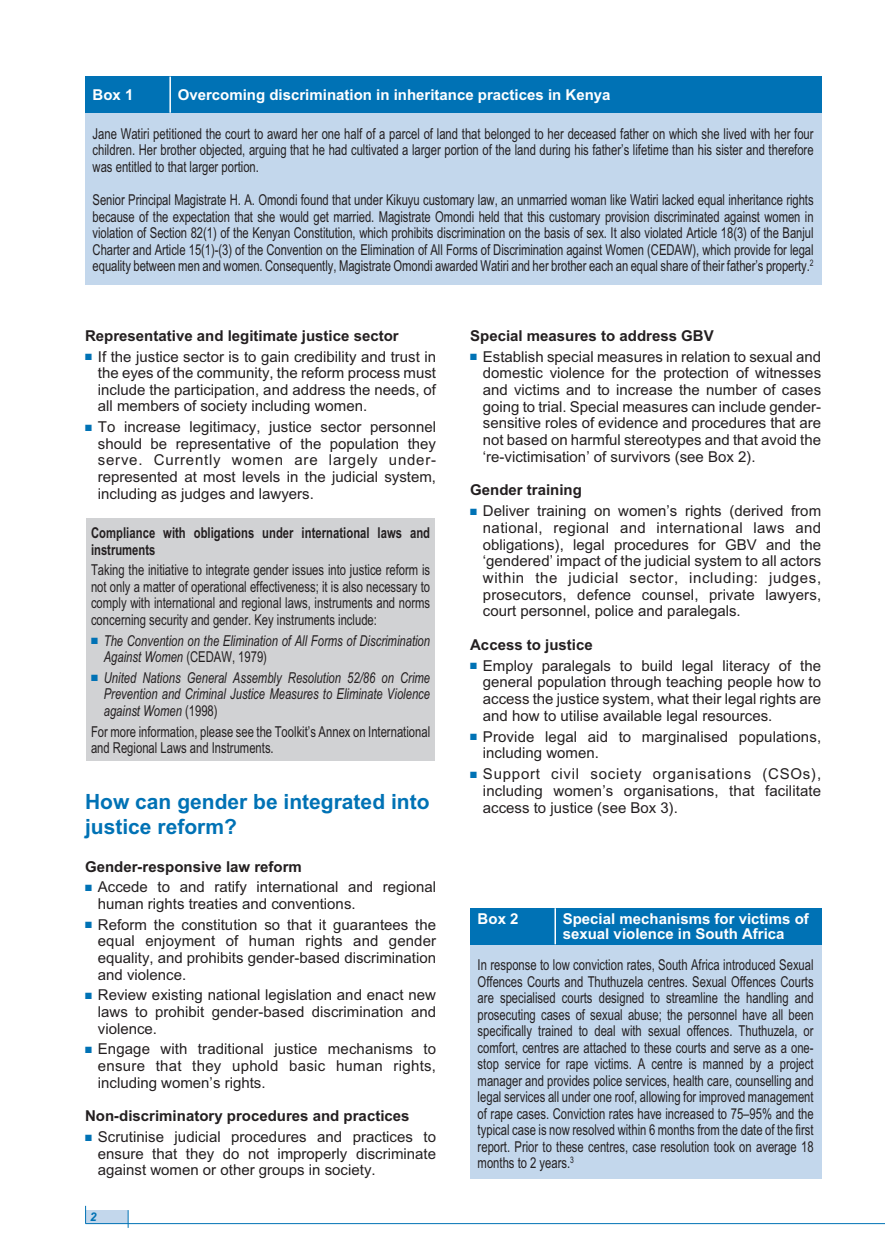
<style>
.page{position:relative;width:885px;height:1255px;background:#fff}
.page>*{position:absolute;margin:0;border:0;box-sizing:border-box;transform-origin:0 0}
.t1{font:700 21px/25.2px "Arial";color:#0072b5}
.t2{font:15px/16.5px "Arial";color:#231f20;text-align:justify;scale:.75 1}
.t3{font:15px/16.6px "Arial";color:#231f20;text-align:justify}
.t4{font:italic 15px/16.5px "Arial";color:#231f20;scale:.75 1}
.t5{font:700 15px "Arial";color:#231f20}
.t6{font:700 15px/15px "Arial";color:#fff}
.t7{font:700 15px/16.5px "Arial";color:#231f20;scale:.75 1}
.t8{font:italic 700 12px "Arial";color:#0072b5}
.s1{color:#0072b5}
.s2{font-style:normal}
</style>
<div class="page">
<div style="left:86px;top:518px;width:348px;height:242px;background:#d1d2d4"></div>
<div style="left:86px;top:1209px;width:42px;height:14px;background:#c3d7ec"></div>
<hr style="left:86px;top:1223px;width:798px;height:1px;background:#0072b5">
<svg style="left:85px;top:1205px;width:1px;height:18px"></svg>
<svg style="left:128px;top:1210px;width:1px;height:17px"></svg>
<div style="left:85px;top:95px;width:736px;height:190px;background:#c3d7ec"></div>
<div style="left:85px;top:77px;width:736px;height:36px;background:#0072b5"></div>
<hr style="left:169px;top:77px;width:2px;height:36px;background:#fff">
<div style="left:470px;top:926px;width:351px;height:252px;background:#c3d7ec"></div>
<div style="left:470px;top:908px;width:351px;height:36px;background:#0072b5"></div>
<hr style="left:554px;top:908px;width:2px;height:36px;background:#fff">
<p class="t6" style="left:93px;top:87px;width:42px">Box 1</p>
<p class="t6" style="left:178px;top:87px;width:434px">Overcoming discrimination in inheritance practices in Kenya</p>
<p class="t2" style="left:93px;top:125px;width:962px">Jane Watiri petitioned the court to award her one half of a parcel of land that belonged to her deceased father on which she lived with her four children. Her brother objected, arguing that he had cultivated a larger portion of the land during his father’s lifetime than his sister and therefore was entitled to that larger portion.</p>
<p class="t2" style="left:93px;top:192px;width:962px">Senior Principal Magistrate H. A. Omondi found that under Kikuyu customary law, an unmarried woman like Watiri lacked equal inheritance rights because of the expectation that she would get married. Magistrate Omondi held that this customary provision discriminated against women in violation of Section 82(1) of the Kenyan Constitution, which prohibits discrimination on the basis of sex. It also violated Article 18(3) of the Banjul Charter and Article 15(1)-(3) of the Convention on the Elimination of All Forms of Discrimination against Women (CEDAW), which provide for legal equality between men and women. Consequently, Magistrate Omondi awarded Watiri and her brother each an equal share of their father’s property.<sup>2</sup></p>
<p class="t5" style="left:85px;top:327px;width:315px">Representative and legitimate justice sector</p>
<p class="t3" style="left:98px;top:348px;width:340px;text-indent:-13px"><span class="s1">■</span> If the justice sector is to gain credibility and trust in the eyes of the community, the reform process must include the participation, and address the needs, of all members of society including women.</p>
<p class="t3" style="left:98px;top:419px;width:340px;text-indent:-13px"><span class="s1">■</span> To increase legitimacy, justice sector personnel should be representative of the population they serve. Currently women are largely under&shy;represented at most levels in the judicial system, including as judges and lawyers.</p>
<p class="t7" style="left:91px;top:524px;width:453px">Compliance with obligations under international laws and instruments</p>
<p class="t2" style="left:91px;top:562px;width:453px">Taking the initiative to integrate gender issues into justice reform is not only a matter of operational effectiveness; it is also necessary to comply with international and regional laws, instruments and norms concerning security and gender. Key instruments include:</p>
<p class="t4" style="left:104px;top:632px;width:436px;text-indent:-13px"><span class="s1">■</span> The Convention on the Elimination of All Forms of Discrimination<br>Against Women <span class="s2">(CEDAW, 1979)</span></p>
<p class="t4" style="left:104px;top:669px;width:436px;text-align:justify;text-indent:-13px"><span class="s1">■</span> United Nations General Assembly Resolution 52/86 on Crime Prevention and Criminal Justice Measures to Eliminate Violence against Women <span class="s2">(1998)</span></p>
<p class="t2" style="left:91px;top:723px;width:453px">For more information, please see the Toolkit’s Annex on International and Regional Laws and Instruments.</p>
<h1 class="t1" style="left:85px;top:788px;width:346px">How can gender be integrated into justice reform?</h1>
<p class="t5" style="left:85px;top:857px;width:218px">Gender-responsive law reform</p>
<p class="t3" style="left:98px;top:879px;width:340px;text-indent:-13px"><span class="s1">■</span> Accede to and ratify international and regional human rights treaties and conventions.</p>
<p class="t3" style="left:98px;top:916px;width:340px;text-indent:-13px"><span class="s1">■</span> Reform the constitution so that it guarantees the equal enjoyment of human rights and gender equality, and prohibits gender-based discrimination and violence.</p>
<p class="t3" style="left:98px;top:987px;width:340px;text-indent:-13px"><span class="s1">■</span> Review existing national legislation and enact new laws to prohibit gender-based discrimination and violence.</p>
<p class="t3" style="left:98px;top:1041px;width:340px;text-indent:-13px"><span class="s1">■</span> Engage with traditional justice mechanisms to ensure that they uphold basic human rights, including women’s rights.</p>
<p class="t5" style="left:85px;top:1107px;width:326px">Non-discriminatory procedures and practices</p>
<p class="t3" style="left:98px;top:1128px;width:340px;text-indent:-13px"><span class="s1">■</span> Scrutinise judicial procedures and practices to ensure that they do not improperly discriminate against women or other groups in society.</p>
<p class="t8" style="left:90px;top:1209px;width:8px">2</p>
<p class="t5" style="left:470px;top:327px;width:245px">Special measures to address GBV</p>
<p class="t3" style="left:483px;top:348px;width:340px;text-indent:-13px"><span class="s1">■</span> Establish special measures in relation to sexual and domestic violence for the protection of witnesses and victims and to increase the number of cases going to trial. Special measures can include gender&shy;sensitive roles of evidence and procedures that are not based on harmful stereotypes and that avoid the ‘re-victimisation’ of survivors (see Box 2).</p>
<p class="t5" style="left:470px;top:481px;width:113px">Gender training</p>
<p class="t3" style="left:483px;top:503px;width:340px;text-indent:-13px"><span class="s1">■</span> Deliver training on women’s rights (derived from national, regional and international laws and obligations), legal procedures for GBV and the ‘gendered’ impact of the judicial system to all actors within the judicial sector, including: judges, prosecutors, defence counsel, private lawyers, court personnel, police and paralegals.</p>
<p class="t5" style="left:470px;top:636px;width:124px">Access to justice</p>
<p class="t3" style="left:483px;top:657px;width:340px;text-indent:-13px"><span class="s1">■</span> Employ paralegals to build legal literacy of the general population through teaching people how to access the justice system, what their legal rights are and how to utilise available legal resources.</p>
<p class="t3" style="left:483px;top:728px;width:340px;text-indent:-13px"><span class="s1">■</span> Provide legal aid to marginalised populations, including women.</p>
<p class="t3" style="left:483px;top:765px;width:340px;text-indent:-13px"><span class="s1">■</span> Support civil society organisations (CSOs), including women’s organisations, that facilitate access to justice (see Box 3).</p>
<p class="t6" style="left:477px;top:911px;width:42px">Box 2</p>
<p class="t6" style="left:562px;top:911px;width:247px">Special mechanisms for victims of sexual violence in South Africa</p>
<p class="t2" style="left:477px;top:956px;width:449px">In response to low conviction rates, South Africa introduced Sexual Offences Courts and Thuthuzela centres. Sexual Offences Courts are specialised courts designed to streamline the handling and prosecuting cases of sexual abuse; the personnel have all been specifically trained to deal with sexual offences. Thuthuzela, or comfort, centres are attached to these courts and serve as a one&shy;stop service for rape victims. A centre is manned by a project manager and provides police services, health care, counselling and legal services all under one roof, allowing for improved management of rape cases. Conviction rates have increased to 75–95% and the typical case is now resolved within 6 months from the date of the first report. Prior to these centres, case resolution took on average 18 months to 2 years.<sup>3</sup></p>
</div>
